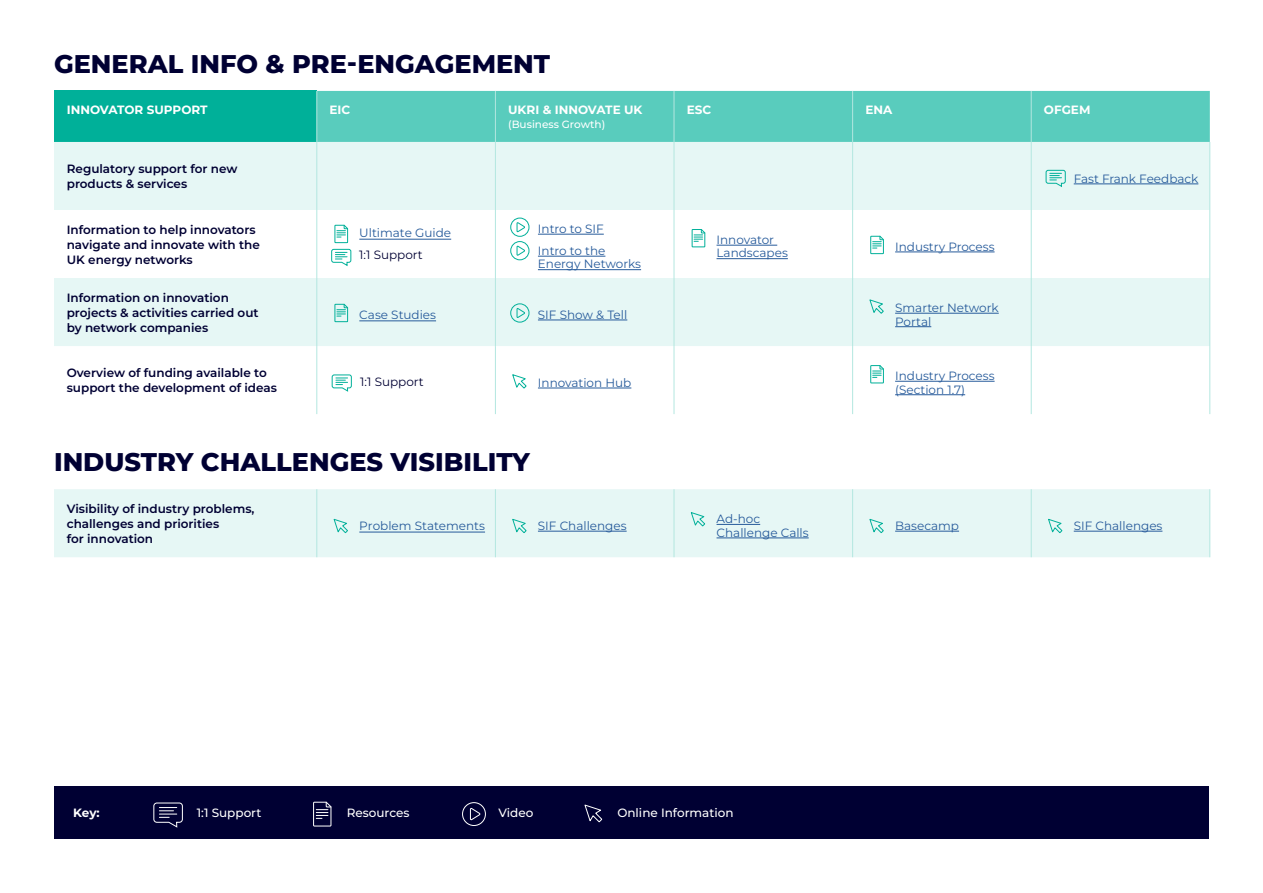
<style>
.page{position:relative;width:1263px;height:893px;background:#fff}
.page>*{position:absolute;margin:0;border:0;box-sizing:border-box;transform-origin:0 0}
.t1{font:800 25.65px "Montserrat";color:#003}
.t2{font:600 12px/15px "Montserrat";color:#003}
.t3{font:12px/13.5px "Montserrat";color:#275b9b}
.t4{font:700 12px "Montserrat";color:#fff}
.t5{font:500 12px "Montserrat";color:#fff}
.t6{font:12px "Montserrat";color:#265a9a}
.t7{font:12px "Montserrat";color:#003}
.t8{font:500 10.5px "Montserrat";color:#fff}
</style>
<div class="page">
<div style="left:54px;top:91px;width:263px;height:51px;background:#00b099"></div>
<div style="left:317px;top:91px;width:893px;height:51px;background:#59ccbd"></div>
<svg style="left:54px;top:142px;width:1155px;height:204px;fill:#e6f7f5"></svg>
<hr style="left:316px;top:91px;width:1px;height:51px;background:#b3e7e0">
<hr style="left:495px;top:91px;width:1px;height:51px;background:#b3e7e0">
<hr style="left:674px;top:91px;width:1px;height:51px;background:#b3e7e0">
<hr style="left:852px;top:91px;width:1px;height:51px;background:#b3e7e0">
<hr style="left:1031px;top:91px;width:1px;height:51px;background:#b3e7e0">
<hr style="left:1209px;top:142px;width:1px;height:68px;background:#b3e7e0">
<hr style="left:316px;top:142px;width:1px;height:68px;background:#b3e7e0">
<hr style="left:495px;top:142px;width:1px;height:68px;background:#b3e7e0">
<hr style="left:674px;top:142px;width:1px;height:68px;background:#b3e7e0">
<hr style="left:852px;top:142px;width:1px;height:68px;background:#b3e7e0">
<hr style="left:1031px;top:142px;width:1px;height:68px;background:#b3e7e0">
<hr style="left:316px;top:210px;width:1px;height:68px;background:#b3e7e0">
<hr style="left:495px;top:210px;width:1px;height:68px;background:#b3e7e0">
<hr style="left:674px;top:210px;width:1px;height:68px;background:#b3e7e0">
<hr style="left:852px;top:210px;width:1px;height:68px;background:#b3e7e0">
<hr style="left:1031px;top:210px;width:1px;height:68px;background:#b3e7e0">
<hr style="left:1209px;top:210px;width:1px;height:68px;background:#b3e7e0">
<hr style="left:316px;top:278px;width:1px;height:68px;background:#b3e7e0">
<hr style="left:495px;top:278px;width:1px;height:68px;background:#b3e7e0">
<hr style="left:674px;top:278px;width:1px;height:68px;background:#b3e7e0">
<hr style="left:852px;top:278px;width:1px;height:68px;background:#b3e7e0">
<hr style="left:1031px;top:278px;width:1px;height:68px;background:#b3e7e0">
<hr style="left:1209px;top:278px;width:1px;height:68px;background:#b3e7e0">
<hr style="left:316px;top:346px;width:1px;height:68px;background:#b3e7e0">
<hr style="left:495px;top:346px;width:1px;height:68px;background:#b3e7e0">
<hr style="left:674px;top:346px;width:1px;height:68px;background:#b3e7e0">
<hr style="left:852px;top:346px;width:1px;height:68px;background:#b3e7e0">
<hr style="left:1031px;top:346px;width:1px;height:68px;background:#b3e7e0">
<hr style="left:1209px;top:346px;width:1px;height:68px;background:#b3e7e0">
<hr style="left:1074px;top:184px;width:124px;height:1px;background:#275b9b">
<svg style="left:1045px;top:170px;width:21px;height:17px"></svg>
<svg style="left:334px;top:225px;width:14px;height:18px"></svg>
<svg style="left:331px;top:249px;width:20px;height:17px"></svg>
<hr style="left:359px;top:239px;width:92px;height:1px;background:#265a9a">
<hr style="left:538px;top:234px;width:66px;height:1px;background:#275b9b">
<hr style="left:538px;top:256px;width:67px;height:1px;background:#275b9b">
<hr style="left:538px;top:269px;width:103px;height:1px;background:#275b9b">
<div style="left:510px;top:218px;width:19px;height:19px;border:1px solid #00b099;border-radius:50%"></div>
<svg style="left:516px;top:222px;width:9px;height:11px"></svg>
<div style="left:510px;top:241px;width:19px;height:19px;border:1px solid #00b099;border-radius:50%"></div>
<svg style="left:516px;top:246px;width:9px;height:10px"></svg>
<hr style="left:716px;top:245px;width:61px;height:1px;background:#275b9b">
<hr style="left:716px;top:258px;width:72px;height:1px;background:#275b9b">
<svg style="left:692px;top:229px;width:13px;height:18px"></svg>
<hr style="left:895px;top:252px;width:99px;height:1px;background:#275b9b">
<svg style="left:870px;top:236px;width:14px;height:18px"></svg>
<svg style="left:334px;top:304px;width:14px;height:18px"></svg>
<hr style="left:359px;top:321px;width:77px;height:1px;background:#275b9b">
<hr style="left:538px;top:320px;width:89px;height:1px;background:#275b9b">
<div style="left:510px;top:304px;width:19px;height:18px;border:1px solid #00b099;border-radius:50%"></div>
<svg style="left:516px;top:308px;width:9px;height:10px"></svg>
<hr style="left:895px;top:313px;width:104px;height:1px;background:#275b9b">
<hr style="left:895px;top:326px;width:36px;height:1px;background:#275b9b">
<svg style="left:869px;top:299px;width:15px;height:15px"></svg>
<svg style="left:332px;top:374px;width:20px;height:18px"></svg>
<hr style="left:538px;top:388px;width:93px;height:1px;background:#275b9b">
<svg style="left:512px;top:374px;width:15px;height:15px"></svg>
<hr style="left:895px;top:381px;width:99px;height:1px;background:#275b9b">
<hr style="left:895px;top:394px;width:70px;height:1px;background:#275b9b">
<svg style="left:870px;top:365px;width:14px;height:18px"></svg>
<div style="left:54px;top:489px;width:1155px;height:68px;background:#e6f7f5"></div>
<hr style="left:316px;top:489px;width:1px;height:68px;background:#b3e7e0">
<hr style="left:495px;top:489px;width:1px;height:68px;background:#b3e7e0">
<hr style="left:674px;top:489px;width:1px;height:68px;background:#b3e7e0">
<hr style="left:852px;top:489px;width:1px;height:68px;background:#b3e7e0">
<hr style="left:1031px;top:489px;width:1px;height:68px;background:#b3e7e0">
<hr style="left:1209px;top:489px;width:1px;height:68px;background:#b3e7e0">
<svg style="left:333px;top:518px;width:15px;height:15px"></svg>
<hr style="left:359px;top:532px;width:126px;height:1px;background:#265a9a">
<hr style="left:538px;top:531px;width:89px;height:1px;background:#275b9b">
<svg style="left:512px;top:518px;width:15px;height:15px"></svg>
<hr style="left:716px;top:524px;width:44px;height:1px;background:#275b9b">
<hr style="left:716px;top:538px;width:93px;height:1px;background:#275b9b">
<svg style="left:690px;top:512px;width:15px;height:15px"></svg>
<hr style="left:895px;top:531px;width:64px;height:1px;background:#275b9b">
<svg style="left:869px;top:518px;width:15px;height:15px"></svg>
<hr style="left:1074px;top:531px;width:88px;height:1px;background:#275b9b">
<svg style="left:1048px;top:518px;width:15px;height:15px"></svg>
<div style="left:54px;top:787px;width:1155px;height:52px;background:#003"></div>
<svg style="left:153px;top:802px;width:30px;height:26px"></svg>
<div style="left:462px;top:802px;width:24px;height:24px;border:1px solid #fff;border-radius:50%"></div>
<svg style="left:470px;top:808px;width:11px;height:13px"></svg>
<svg style="left:584px;top:804px;width:19px;height:19px"></svg>
<svg style="left:313px;top:801px;width:19px;height:26px"></svg>
<h1 class="t1" style="left:54px;top:45px;width:498px">GENERAL INFO &amp; PRE-ENGAGEMENT</h1>
<p class="t4" style="left:67px;top:101px;width:142px">INNOVATOR SUPPORT</p>
<p class="t4" style="left:330px;top:101px;width:22px">EIC</p>
<p class="t4" style="left:508px;top:101px;width:136px">UKRI &amp; INNOVATE UK</p>
<p class="t8" style="left:508px;top:117px;width:99px">(Business Growth)</p>
<p class="t4" style="left:687px;top:101px;width:26px">ESC</p>
<p class="t4" style="left:865px;top:101px;width:28px">ENA</p>
<p class="t4" style="left:1044px;top:101px;width:48px">OFGEM</p>
<p class="t2" style="left:67px;top:161px;width:172px">Regulatory support for new products &amp; services</p>
<p class="t3" style="left:1074px;top:171px;width:126px">Fast Frank Feedback</p>
<p class="t2" style="left:67px;top:221px;width:195px">Information to help innovators navigate and innovate with the<br>UK energy networks</p>
<p class="t6" style="left:359px;top:225px;width:93px">Ultimate Guide</p>
<p class="t3" style="left:538px;top:217px;width:69px;line-height:22px">Intro to SIF<br>Intro to the</p>
<p class="t3" style="left:538px;top:257px;width:105px">Energy Networks</p>
<p class="t3" style="left:716px;top:233px;width:73px">Innovator<br>Landscapes</p>
<p class="t3" style="left:895px;top:239px;width:101px">Industry Process</p>
<p class="t7" style="left:359px;top:247px;width:65px">1:1 Support</p>
<p class="t2" style="left:67px;top:289px;width:193px">Information on innovation projects &amp; activities carried out by network companies</p>
<p class="t3" style="left:359px;top:307px;width:78px">Case Studies</p>
<p class="t3" style="left:538px;top:307px;width:91px">SIF Show &amp; Tell</p>
<p class="t3" style="left:895px;top:301px;width:105px">Smarter Network<br>Portal</p>
<p class="t2" style="left:67px;top:365px;width:212px">Overview of funding available to support the development of ideas</p>
<p class="t7" style="left:360px;top:373px;width:65px">1:1 Support</p>
<p class="t3" style="left:538px;top:375px;width:95px">Innovation Hub</p>
<p class="t3" style="left:895px;top:369px;width:101px">Industry Process (Section 1.7)</p>
<h1 class="t1" style="left:54px;top:443px;width:477px">INDUSTRY CHALLENGES VISIBILITY</h1>
<p class="t2" style="left:67px;top:501px;width:189px">Visibility of industry problems, challenges and priorities<br>for innovation</p>
<p class="t6" style="left:359px;top:517px;width:127px">Problem Statements</p>
<p class="t3" style="left:538px;top:518px;width:90px">SIF Challenges</p>
<p class="t3" style="left:716px;top:512px;width:94px">Ad-hoc<br>Challenge Calls</p>
<p class="t3" style="left:895px;top:518px;width:65px">Basecamp</p>
<p class="t3" style="left:1074px;top:518px;width:90px">SIF Challenges</p>
<p class="t4" style="left:73px;top:804px;width:28px">Key:</p>
<p class="t5" style="left:197px;top:805px;width:66px">1:1 Support</p>
<p class="t5" style="left:347px;top:805px;width:64px">Resources</p>
<p class="t5" style="left:498px;top:805px;width:36px">Video</p>
<p class="t5" style="left:617px;top:805px;width:118px">Online Information</p>
</div>
